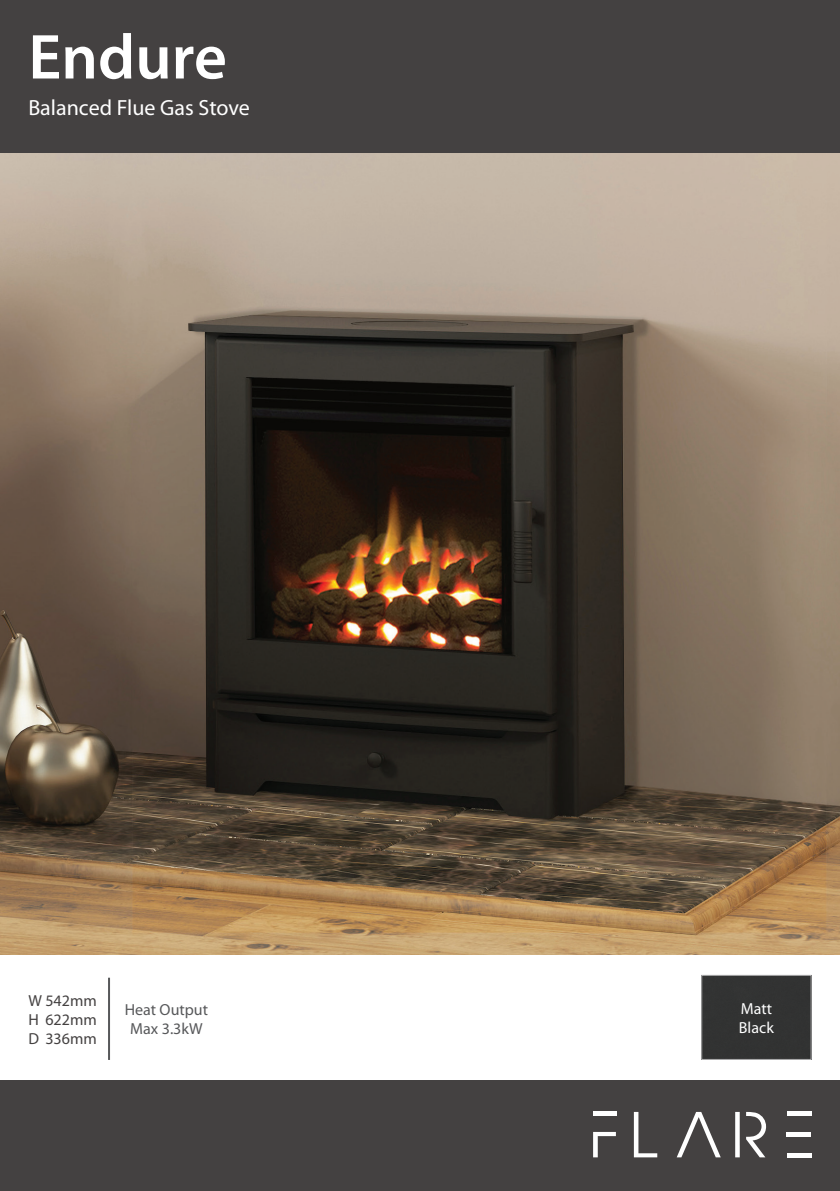
<style>
.page{position:relative;width:840px;height:1191px;background:#fff}
.page>*{position:absolute;margin:0;border:0;box-sizing:border-box;transform-origin:0 0}
.t1{font:600 64px "Myriad Pro";color:#fff}
.t2{font:22px "Myriad Pro";color:#fff}
.t3{font:16px "Myriad Pro";color:#57585a}
.t4{font:16px "Myriad Pro";color:#444141}
.t5{font:16px/19.2px "Myriad Pro";color:#fff}
</style>
<div class="page">
<div style="left:0;top:0;width:839px;height:154px;background:#444141"></div>
<div style="left:0;top:1080px;width:839px;height:111px;background:#444141"></div>
<hr style="left:839px;top:778px;width:1px;height:413px;background:#444141">
<svg style="left:633px;top:1112px;width:24px;height:45px"></svg>
<svg style="left:677px;top:1112px;width:43px;height:45px"></svg>
<hr style="left:786px;top:1132px;width:24px;height:4px;background:#fff">
<hr style="left:786px;top:1153px;width:25px;height:4px;background:#fff">
<hr style="left:786px;top:1112px;width:25px;height:4px;background:#fff">
<svg style="left:735px;top:1112px;width:4px;height:45px"></svg>
<svg style="left:746px;top:1112px;width:19px;height:45px"></svg>
<div style="left:592px;top:1111px;width:24px;height:5px;background:#fff"></div>
<svg style="left:593px;top:1132px;width:22px;height:25px"></svg>
<img style="left:0;top:153px;width:839px;height:801px">
<hr style="left:108px;top:977px;width:2px;height:83px;background:#57585a">
<div style="left:702px;top:977px;width:107px;height:81px;background:#323332"></div>
<div style="left:700px;top:975px;width:111px;height:85px;border:1px solid #afafb0"></div>
<p class="t1" style="left:28px;top:16px;width:200px">Endure</p>
<p class="t2" style="left:28px;top:94px;width:223px">Balanced Flue Gas Stove</p>
<p class="t4" style="left:28px;top:990px;width:70px">W 542mm</p>
<p class="t4" style="left:28px;top:1009px;width:70px">H 622mm</p>
<p class="t4" style="left:28px;top:1028px;width:70px">D 336mm</p>
<p class="t3" style="left:125px;top:1000px;width:85px">Heat Output</p>
<p class="t3" style="left:130px;top:1019px;width:74px">Max 3.3kW</p>
<p class="t5" style="left:738px;top:998px;width:36px">Matt<br>Black</p>
</div>
